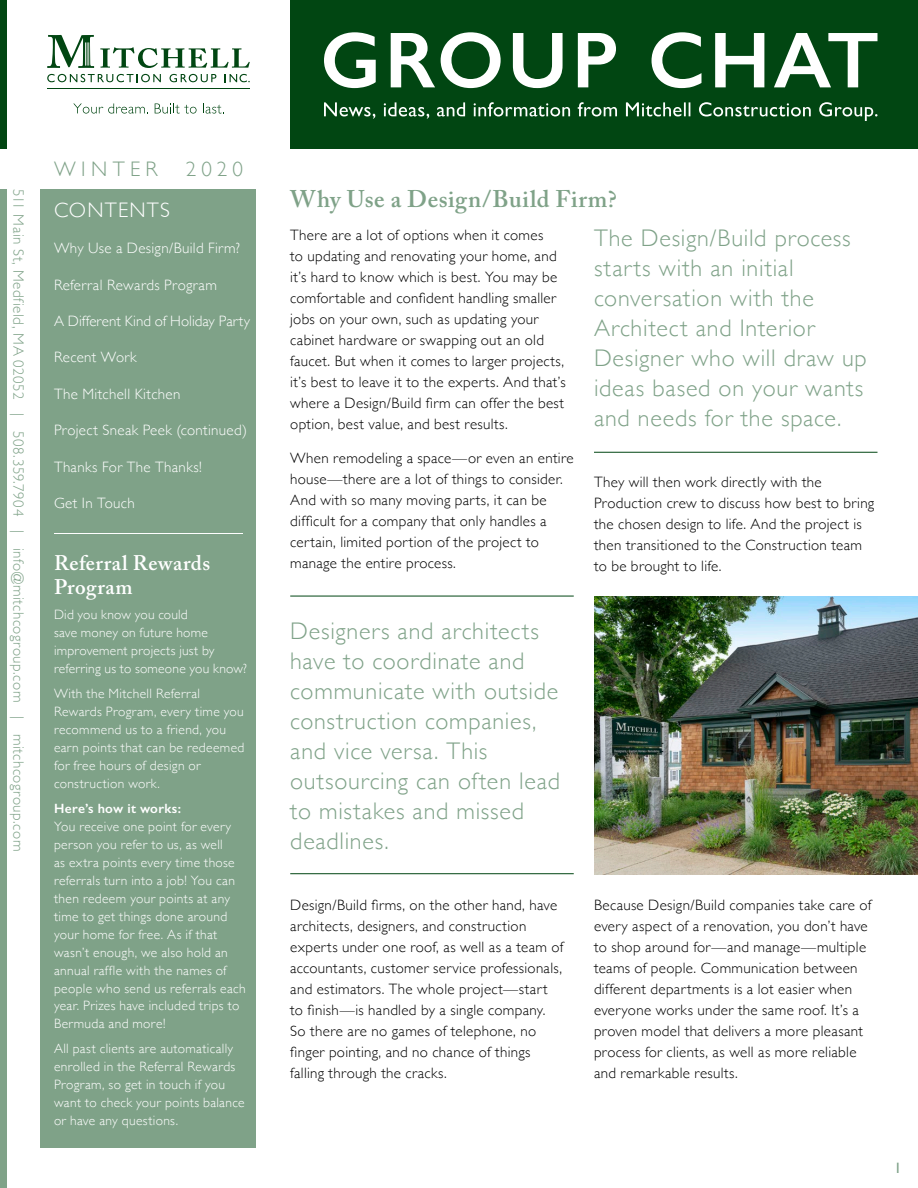
<style>
.page{position:relative;width:918px;height:1188px;background:#fff}
.page>*{position:absolute;margin:0;border:0;box-sizing:border-box;transform-origin:0 0}
.t1{font:300 24px/30px "Gill Sans";letter-spacing:.03em;color:#7fa288}
.t2{font:600 24px "Adobe Caslon Pro";letter-spacing:.025em;color:#7fa288}
.t3{font:600 21px/24px "Adobe Caslon Pro";letter-spacing:.025em;color:#fff}
.t4{font:300 21px "Gill Sans";letter-spacing:.255em;color:#7fa288}
.t5{font:300 21px "Gill Sans";letter-spacing:.055em;color:#fff}
.t6{font:300 15px/21px "Gill Sans";letter-spacing:.02em;color:#000}
.t7{font:300 15px "Gill Sans";letter-spacing:.02em;color:#fff}
.t8{font:300 15px "Gill Sans";letter-spacing:.035em;color:#7fa288}
.t9{font:300 15px "Gill Sans";color:#fff}
.t10{font:15px "Gill Sans";color:#7fa288}
.t11{font:300 13.5px/18px "Gill Sans";letter-spacing:.025em;color:#fff}
.t12{font:600 13.5px "Gill Sans";letter-spacing:.025em;color:#fff}
</style>
<div class="page">
<div style="left:290px;top:0;width:628px;height:148px;background:#014612"></div>
<div style="left:0;top:189px;width:7px;height:999px;background:#7fa288"></div>
<div style="left:0;top:0;width:7px;height:148px;background:#014612"></div>
<svg style="left:324px;top:32px;width:553px;height:56px"></svg>
<svg style="left:324px;top:102px;width:553px;height:19px"></svg>
<div style="left:40px;top:189px;width:216px;height:959px;background:#7fa288"></div>
<svg style="left:47px;top:74px;width:114px;height:8px"></svg>
<svg style="left:170px;top:74px;width:46px;height:8px"></svg>
<svg style="left:225px;top:74px;width:25px;height:8px"></svg>
<hr style="left:47px;top:88px;width:203px;height:1px;background:#014612">
<svg style="left:100px;top:47px;width:150px;height:21px"></svg>
<svg style="left:47px;top:35px;width:47px;height:33px"></svg>
<svg style="left:73px;top:103px;width:75px;height:11px"></svg>
<svg style="left:155px;top:103px;width:42px;height:11px"></svg>
<svg style="left:203px;top:103px;width:21px;height:11px"></svg>
<hr style="left:54px;top:533px;width:189px;height:1px;background:#fff">
<hr style="left:290px;top:596px;width:284px;height:1px;background:#014612">
<hr style="left:594px;top:452px;width:284px;height:1px;background:#014612">
<hr style="left:290px;top:873px;width:284px;height:1px;background:#014612">
<img style="left:594px;top:596px;width:324px;height:278px">
<p class="t8" style="left:30px;top:189px;width:664px;rotate:90deg">511 Main St, Medfield, MA 02052 | 508.359.7904 | info@mitchcogroup.com | mitchcogroup.com</p>
<h2 class="t4" style="left:54px;top:152px;width:105px">WINTER</h2>
<h2 class="t4" style="left:186px;top:152px;width:59px">2020</h2>
<h2 class="t5" style="left:54px;top:193px;width:117px">CONTENTS</h2>
<p class="t7" style="left:54px;top:236px;width:188px">Why Use a Design/Build Firm?</p>
<p class="t7" style="left:54px;top:273px;width:164px">Referral Rewards Program</p>
<p class="t9" style="left:54px;top:309px;width:198px">A Different Kind of Holiday Party</p>
<p class="t7" style="left:54px;top:346px;width:84px">Recent Work</p>
<p class="t7" style="left:54px;top:382px;width:128px">The Mitchell Kitchen</p>
<p class="t7" style="left:54px;top:418px;width:195px">Project Sneak Peek (continued)</p>
<p class="t7" style="left:54px;top:455px;width:149px">Thanks For The Thanks!</p>
<p class="t7" style="left:54px;top:491px;width:82px">Get In Touch</p>
<h2 class="t3" style="left:54px;top:551px;width:158px">Referral Rewards<br>Program</h2>
<p class="t11" style="left:54px;top:605px;width:194px">Did you know you could<br>save money on future home improvement projects just by referring us to someone you know?</p>
<p class="t11" style="left:54px;top:684px;width:192px">With the Mitchell Referral<br>Rewards Program, every time you recommend us to a friend, you earn points that can be redeemed for free hours of design or construction work.</p>
<p class="t12" style="left:54px;top:800px;width:129px">Here’s how it works:</p>
<p class="t11" style="left:54px;top:816px;width:193px">You receive one point for every person you refer to us, as well<br>as extra points every time those referrals turn into a job! You can then redeem your points at any time to get things done around your home for free. As if that wasn’t enough, we also hold an annual raffle with the names of people who send us referrals each year. Prizes have included trips to<br>Bermuda and more!</p>
<p class="t11" style="left:54px;top:1039px;width:192px">All past clients are automatically enrolled in the Referral Rewards<br>Program, so get in touch if you want to check your points balance or have any questions.</p>
<h1 class="t2" style="left:290px;top:184px;width:328px">Why Use a Design/Build Firm?</h1>
<p class="t6" style="left:290px;top:224px;width:277px">There are a lot of options when it comes<br>to updating and renovating your home, and it’s hard to know which is best. You may be comfortable and confident handling smaller jobs on your own, such as updating your cabinet hardware or swapping out an old faucet. But when it comes to larger projects, it’s best to leave it to the experts. And that’s where a Design/Build firm can offer the best option, best value, and best results.</p>
<p class="t6" style="left:290px;top:447px;width:285px">When remodeling a space—or even an entire house—there are a lot of things to consider.<br>And with so many moving parts, it can be difficult for a company that only handles a certain, limited portion of the project to manage the entire process.</p>
<h1 class="t1" style="left:290px;top:615px;width:271px">Designers and architects have to coordinate and communicate with outside construction companies, and vice versa. This outsourcing can often lead to mistakes and missed deadlines.</h1>
<p class="t6" style="left:290px;top:894px;width:275px">Design/Build firms, on the other hand, have architects, designers, and construction experts under one roof, as well as a team of accountants, customer service professionals, and estimators. The whole project—start to finish—is handled by a single company.<br>So there are no games of telephone, no finger pointing, and no chance of things falling through the cracks.</p>
<h1 class="t1" style="left:594px;top:222px;width:274px">The Design/Build process starts with an initial conversation with the<br>Architect and Interior<br>Designer who will draw up ideas based on your wants and needs for the space.</h1>
<p class="t6" style="left:594px;top:471px;width:282px">They will then work directly with the Production crew to discuss how best to bring the chosen design to life. And the project is then transitioned to the Construction team to be brought to life.</p>
<p class="t6" style="left:594px;top:894px;width:279px">Because Design/Build companies take care of every aspect of a renovation, you don’t have to shop around for—and manage—multiple teams of people. Communication between different departments is a lot easier when everyone works under the same roof. It’s a proven model that delivers a more pleasant process for clients, as well as more reliable and remarkable results.</p>
<p class="t10" style="left:894px;top:1159px;width:9px">1</p>
</div>
